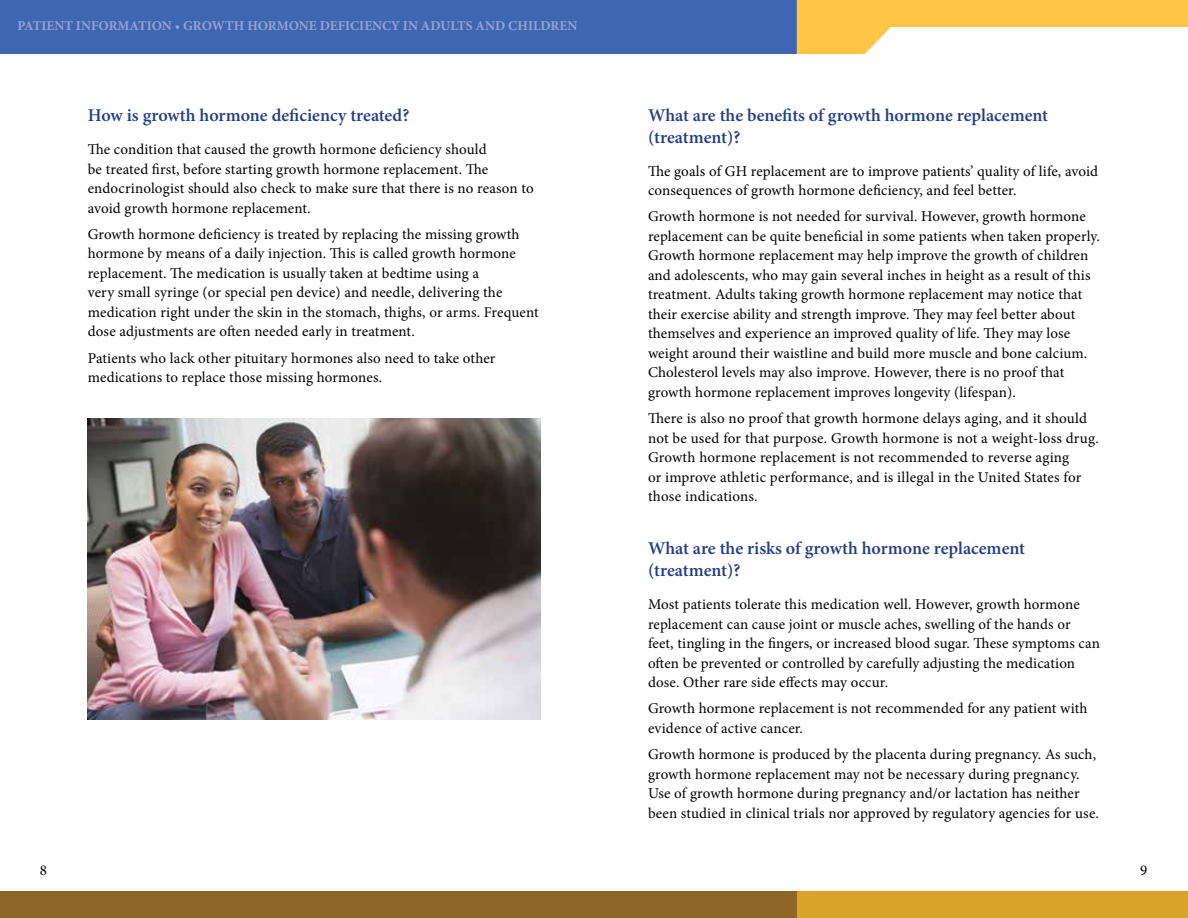
<style>
.page{position:relative;width:1188px;height:918px;background:#fff}
.page>*{position:absolute;margin:0;border:0;box-sizing:border-box;transform-origin:0 0}
.t1{font:600 18px/21.6px "Minion Pro";color:#253d86}
.t2{font:15px/19.5px "Minion Pro";letter-spacing:.01em;color:#000}
.t3{font:700 13.5px "Minion Pro";color:#96a3d2}
</style>
<div class="page">
<div style="left:0;top:0;width:594px;height:54px;background:#3f67b1"></div>
<div style="left:594px;top:0;width:203px;height:54px;background:#3f67b1"></div>
<svg style="left:797px;top:0;width:391px;height:54px"></svg>
<div style="left:794px;top:891px;width:394px;height:27px;background:#daa228"></div>
<div style="left:594px;top:891px;width:202px;height:27px;background:#8d6628"></div>
<div style="left:0;top:891px;width:594px;height:27px;background:#8d6628"></div>
<img style="left:88px;top:418px;width:452px;height:302px">
<p class="t3" style="left:18px;top:16px;width:561px">PATIENT INFORMATION • GROWTH HORMONE DEFICIENCY IN ADULTS AND CHILDREN</p>
<p class="t1" style="left:88px;top:105px;width:323px">How is growth hormone deficiency treated?</p>
<p class="t2" style="left:88px;top:140px;width:447px">The condition that caused the growth hormone deficiency should<br>be treated first, before starting growth hormone replacement. The endocrinologist should also check to make sure that there is no reason to avoid growth hormone replacement.</p>
<p class="t2" style="left:88px;top:224px;width:452px">Growth hormone deficiency is treated by replacing the missing growth hormone by means of a daily injection. This is called growth hormone replacement. The medication is usually taken at bedtime using a<br>very small syringe (or special pen device) and needle, delivering the medication right under the skin in the stomach, thighs, or arms. Frequent dose adjustments are often needed early in treatment.</p>
<p class="t2" style="left:88px;top:348px;width:409px">Patients who lack other pituitary hormones also need to take other medications to replace those missing hormones.</p>
<p class="t1" style="left:648px;top:105px;width:402px">What are the benefits of growth hormone replacement (treatment)?</p>
<p class="t2" style="left:648px;top:161px;width:452px">The goals of GH replacement are to improve patients’ quality of life, avoid consequences of growth hormone deficiency, and feel better.</p>
<p class="t2" style="left:648px;top:207px;width:453px">Growth hormone is not needed for survival. However, growth hormone replacement can be quite beneficial in some patients when taken properly.<br>Growth hormone replacement may help improve the growth of children and adolescents, who may gain several inches in height as a result of this treatment. Adults taking growth hormone replacement may notice that their exercise ability and strength improve. They may feel better about themselves and experience an improved quality of life. They may lose weight around their waistline and build more muscle and bone calcium.<br>Cholesterol levels may also improve. However, there is no proof that growth hormone replacement improves longevity (lifespan).</p>
<p class="t2" style="left:648px;top:409px;width:452px">There is also no proof that growth hormone delays aging, and it should not be used for that purpose. Growth hormone is not a weight-loss drug.<br>Growth hormone replacement is not recommended to reverse aging<br>or improve athletic performance, and is illegal in the United States for those indications.</p>
<p class="t1" style="left:648px;top:539px;width:379px">What are the risks of growth hormone replacement (treatment)?</p>
<p class="t2" style="left:648px;top:595px;width:453px">Most patients tolerate this medication well. However, growth hormone replacement can cause joint or muscle aches, swelling of the hands or feet, tingling in the fingers, or increased blood sugar. These symptoms can often be prevented or controlled by carefully adjusting the medication dose. Other rare side effects may occur.</p>
<p class="t2" style="left:648px;top:699px;width:441px">Growth hormone replacement is not recommended for any patient with evidence of active cancer.</p>
<p class="t2" style="left:648px;top:745px;width:452px">Growth hormone is produced by the placenta during pregnancy. As such, growth hormone replacement may not be necessary during pregnancy.<br>Use of growth hormone during pregnancy and/or lactation has neither been studied in clinical trials nor approved by regulatory agencies for use.</p>
<p class="t2" style="left:40px;top:860px;width:9px">8</p>
<p class="t2" style="left:1140px;top:860px;width:9px">9</p>
</div>
